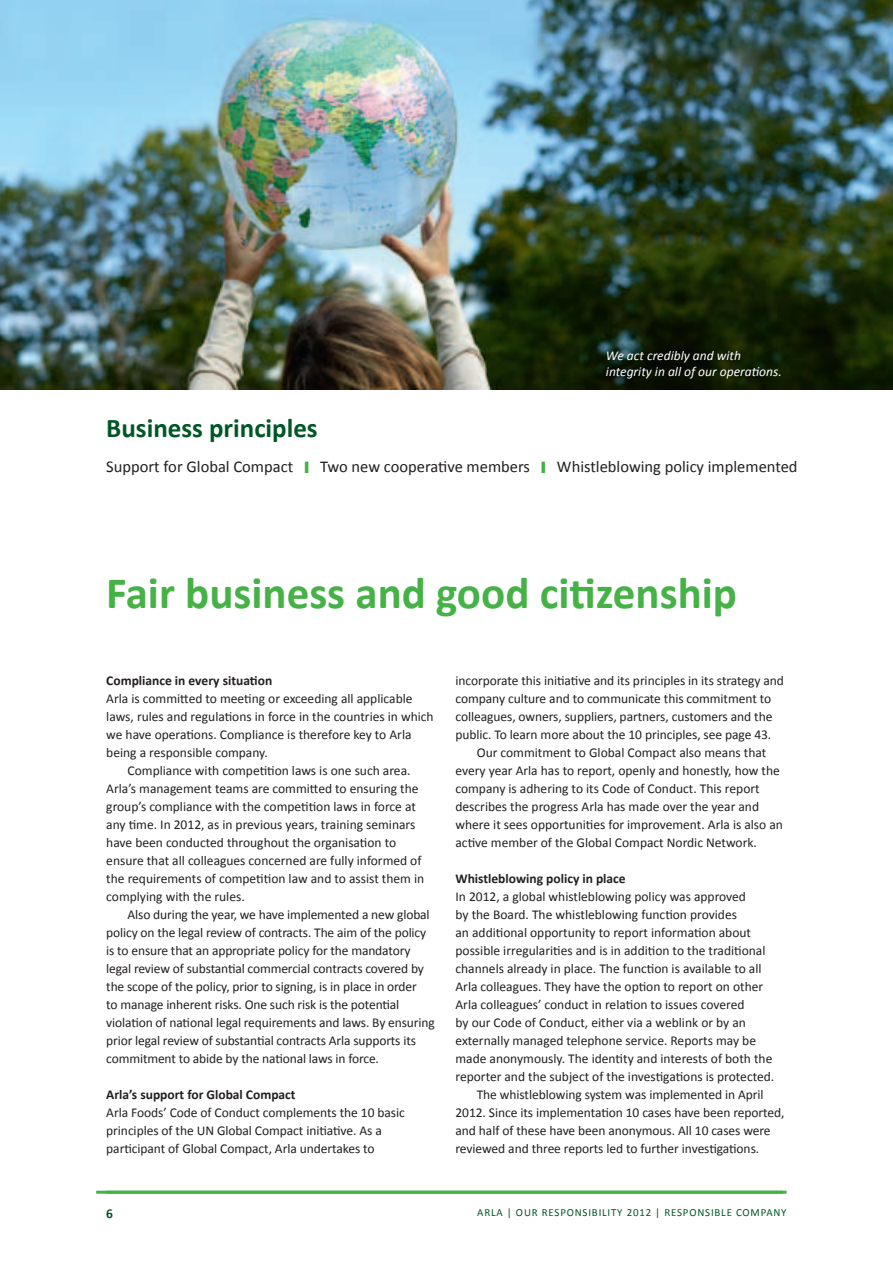
<style>
.page{position:relative;width:893px;height:1263px;background:#fff}
.page>*{position:absolute;margin:0;border:0;box-sizing:border-box;transform-origin:0 0}
.t1{font:700 45px "Calibri";color:#45b146}
.t2{font:700 27px "Calibri";color:#005726}
.t3{font:16.5px "Calibri";color:#231f20}
.t4{font:13.5px/18px "Calibri";letter-spacing:-.005em;color:#231f20}
.t5{font:700 13.5px "Calibri";color:#231f20}
.t6{font:italic 13.5px/16.2px "Calibri";color:#fff}
.t7{font:700 13.5px "Calibri";color:#005726}
.t8{font:10.8px "Calibri";letter-spacing:.075em;color:#005726}
.s1{color:#45b146}
</style>
<div class="page">
<img style="left:0;top:0;width:893px;height:389px">
<hr style="left:96px;top:1191px;width:687px;height:3px;background:#45b146">
<h2 class="t2" style="left:106px;top:411px;width:213px">Business principles</h2>
<p class="t6" style="left:606px;top:347px;width:177px">We act credibly and with integrity in all of our operations.</p>
<p class="t3" style="left:106px;top:456px;width:693px">Support for Global Compact <span class="s1">❙</span> Two new cooperative members <span class="s1">❙</span> Whistleblowing policy implemented</p>
<h1 class="t1" style="left:106px;top:565px;width:632px">Fair business and good citizenship</h1>
<p class="t5" style="left:106px;top:672px;width:167px">Compliance in every situation</p>
<p class="t4" style="left:106px;top:689px;width:308px">Arla is committed to meeting or exceeding all applicable</p>
<p class="t4" style="left:106px;top:707px;width:329px">laws, rules and regulations in force in the countries in which</p>
<p class="t4" style="left:106px;top:725px;width:307px">we have operations. Compliance is therefore key to Arla</p>
<p class="t4" style="left:106px;top:743px;width:163px">being a responsible company.</p>
<p class="t4" style="left:128px;top:761px;width:284px">Compliance with competition laws is one such area.</p>
<p class="t4" style="left:106px;top:779px;width:314px">Arla’s management teams are committed to ensuring the</p>
<p class="t4" style="left:106px;top:797px;width:311px">group’s compliance with the competition laws in force at</p>
<p class="t4" style="left:106px;top:815px;width:311px">any time. In 2012, as in previous years, training seminars</p>
<p class="t4" style="left:106px;top:833px;width:291px">have been conducted throughout the organisation to</p>
<p class="t4" style="left:106px;top:851px;width:317px">ensure that all colleagues concerned are fully informed of</p>
<p class="t4" style="left:106px;top:869px;width:319px">the requirements of competition law and to assist them in</p>
<p class="t4" style="left:106px;top:887px;width:140px">complying with the rules.</p>
<p class="t4" style="left:128px;top:905px;width:304px">Also during the year, we have implemented a new global</p>
<p class="t4" style="left:106px;top:923px;width:321px">policy on the legal review of contracts. The aim of the policy</p>
<p class="t4" style="left:106px;top:941px;width:306px">is to ensure that an appropriate policy for the mandatory</p>
<p class="t4" style="left:106px;top:959px;width:319px">legal review of substantial commercial contracts covered by</p>
<p class="t4" style="left:106px;top:977px;width:312px">the scope of the policy, prior to signing, is in place in order</p>
<p class="t4" style="left:106px;top:995px;width:295px">to manage inherent risks. One such risk is the potential</p>
<p class="t4" style="left:106px;top:1013px;width:330px">violation of national legal requirements and laws. By ensuring</p>
<p class="t4" style="left:106px;top:1031px;width:311px">prior legal review of substantial contracts Arla supports its</p>
<p class="t4" style="left:106px;top:1049px;width:274px">commitment to abide by the national laws in force.</p>
<p class="t5" style="left:106px;top:1086px;width:191px">Arla’s support for Global Compact</p>
<p class="t4" style="left:106px;top:1103px;width:300px">Arla Foods’ Code of Conduct complements the 10 basic principles of the UN Global Compact initiative. As a participant of Global Compact, Arla undertakes to</p>
<p class="t4" style="left:455px;top:671px;width:330px">incorporate this initiative and its principles in its strategy and</p>
<p class="t4" style="left:455px;top:689px;width:317px">company culture and to communicate this commitment to</p>
<p class="t4" style="left:455px;top:707px;width:318px">colleagues, owners, suppliers, partners, customers and the</p>
<p class="t4" style="left:455px;top:725px;width:317px">public. To learn more about the 10 principles, see page 43.</p>
<p class="t4" style="left:477px;top:743px;width:291px">Our commitment to Global Compact also means that</p>
<p class="t4" style="left:455px;top:761px;width:326px">every year Arla has to report, openly and honestly, how the</p>
<p class="t4" style="left:455px;top:779px;width:306px">company is adhering to its Code of Conduct. This report</p>
<p class="t4" style="left:455px;top:797px;width:305px">describes the progress Arla has made over the year and</p>
<p class="t4" style="left:455px;top:815px;width:329px">where it sees opportunities for improvement. Arla is also an</p>
<p class="t4" style="left:455px;top:833px;width:303px">active member of the Global Compact Nordic Network.</p>
<p class="t5" style="left:455px;top:870px;width:172px">Whistleblowing policy in place</p>
<p class="t4" style="left:455px;top:887px;width:292px">In 2012, a global whistleblowing policy was approved</p>
<p class="t4" style="left:455px;top:905px;width:283px">by the Board. The whistleblowing function provides</p>
<p class="t4" style="left:455px;top:923px;width:297px">an additional opportunity to report information about</p>
<p class="t4" style="left:455px;top:941px;width:311px">possible irregularities and is in addition to the traditional</p>
<p class="t4" style="left:455px;top:959px;width:308px">channels already in place. The function is available to all</p>
<p class="t4" style="left:455px;top:977px;width:309px">Arla colleagues. They have the option to report on other</p>
<p class="t4" style="left:455px;top:995px;width:291px">Arla colleagues’ conduct in relation to issues covered</p>
<p class="t4" style="left:455px;top:1013px;width:292px">by our Code of Conduct, either via a weblink or by an</p>
<p class="t4" style="left:455px;top:1031px;width:302px">externally managed telephone service. Reports may be</p>
<p class="t4" style="left:455px;top:1049px;width:318px">made anonymously. The identity and interests of both the</p>
<p class="t4" style="left:455px;top:1067px;width:320px">reporter and the subject of the investigations is protected.</p>
<p class="t4" style="left:477px;top:1085px;width:288px">The whistleblowing system was implemented in April</p>
<p class="t4" style="left:455px;top:1103px;width:331px">2012. Since its implementation 10 cases have been reported,</p>
<p class="t4" style="left:455px;top:1121px;width:317px">and half of these have been anonymous. All 10 cases were</p>
<p class="t4" style="left:455px;top:1139px;width:305px">reviewed and three reports led to further investigations.</p>
<p class="t7" style="left:106px;top:1205px;width:8px">6</p>
<p class="t8" style="left:477px;top:1206px;width:201px">ARLA | OUR RESPONSIBILITY 2012 | Responsible</p>
<p class="t8" style="left:736px;top:1206px;width:9px">company</p>
</div>
